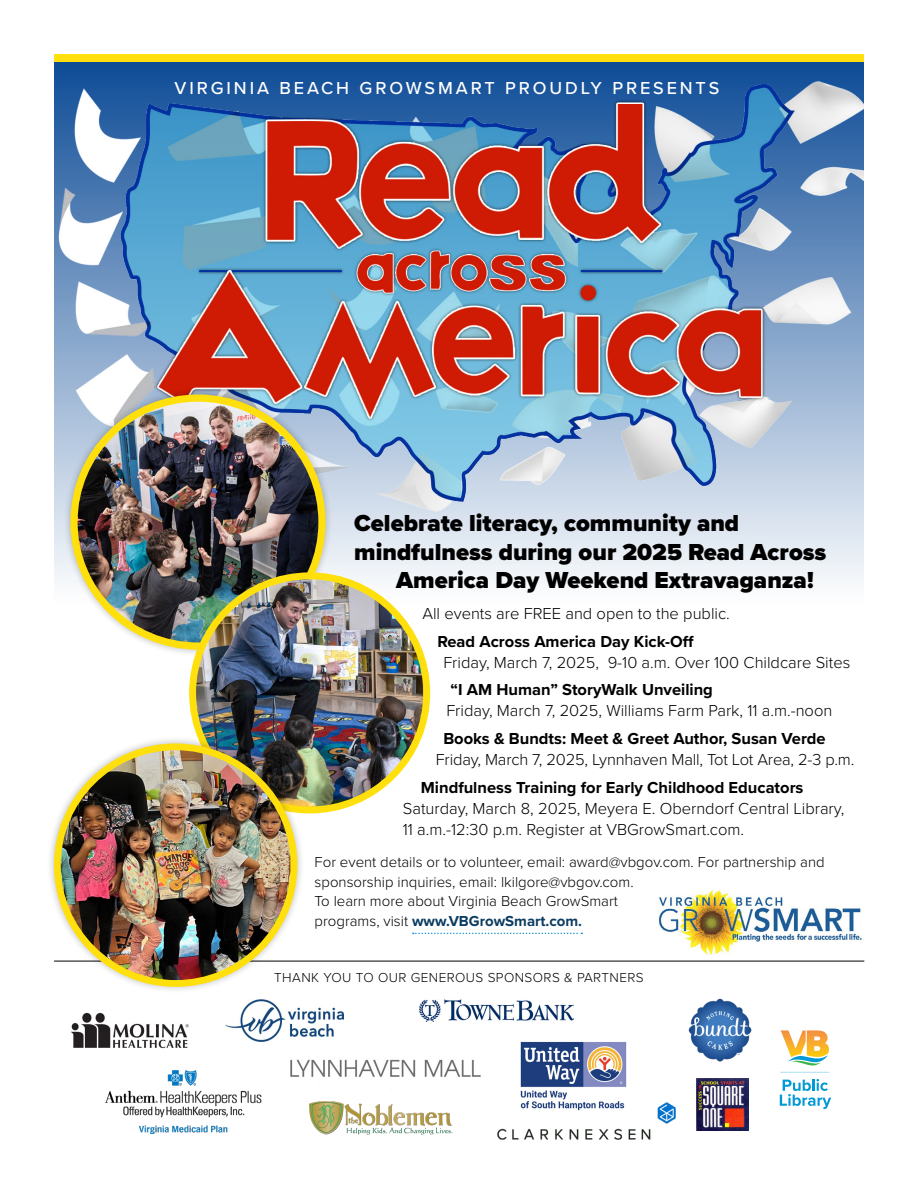
<style>
.page{position:relative;width:918px;height:1188px;background:#fff}
.page>*{position:absolute;margin:0;border:0;box-sizing:border-box;transform-origin:0 0}
.h2-_subhead{font:900 24px "Proxima Nova";color:#000}
.h1-Title{font:500 18px "Proxima Nova";letter-spacing:.16em;color:#fff}
.p-body_copy{font:300 16.5px/21px "Proxima Nova";color:#000}
.p-body_copy_bold_title{font:700 16.5px "Proxima Nova";color:#000}
.p-body_copy_-10{font:300 16.5px "Proxima Nova";letter-spacing:-.01em;color:#000}
.p-contact_stuff{font:300 15px/19.5px "Proxima Nova";color:#000}
.p-sponsors{font:300 13.5px "Proxima Nova";letter-spacing:.03em;color:#000}
.s1{font-weight:700;color:#0b3c61}
</style>
<div class="page">
<svg style="left:54px;top:62px;width:810px;height:564px"></svg>
<img style="left:54px;top:80px;width:810px;height:465px">
<div style="left:63px;top:387px;width:270px;height:270px;background:#000;opacity:.25"></div>
<img style="left:74px;top:398px;width:248px;height:245px">
<div style="left:70px;top:394px;width:256px;height:256px;border:7px solid #ffdf0c;border-radius:50%"></div>
<div style="left:54px;top:54px;width:810px;height:8px;background:#ffdf0c"></div>
<hr style="left:54px;top:961px;width:810px;height:1px;background:#000">
<img style="left:193px;top:576px;width:234px;height:234px;border-radius:117px">
<div style="left:189px;top:572px;width:241px;height:241px;border:7px solid #ffdf0c;border-radius:50%"></div>
<svg style="left:413px;top:933px;width:169px;height:1px"></svg>
<img style="left:659px;top:889px;width:203px;height:66px">
<img style="left:70px;top:1012px;width:119px;height:37px">
<img style="left:104px;top:1071px;width:158px;height:63px">
<img style="left:225px;top:1000px;width:119px;height:42px">
<img style="left:290px;top:1059px;width:191px;height:18px">
<img style="left:310px;top:1102px;width:143px;height:33px">
<img style="left:420px;top:1000px;width:153px;height:22px">
<img style="left:520px;top:1041px;width:107px;height:61px">
<img style="left:497px;top:1102px;width:179px;height:38px">
<img style="left:688px;top:998px;width:64px;height:64px">
<img style="left:697px;top:1079px;width:52px;height:52px">
<svg style="left:780px;top:1079px;width:51px;height:30px"></svg>
<svg style="left:780px;top:1030px;width:49px;height:43px"></svg>
<div style="left:47px;top:736px;width:258px;height:259px;background:#000;opacity:.25"></div>
<img style="left:57px;top:747px;width:237px;height:236px;border-radius:118px">
<div style="left:54px;top:743px;width:243px;height:244px;border:7px solid #ffdf0c;border-radius:50%"></div>
<h1 class="h1-Title" style="left:175px;top:74px;width:546px">VIRGINIA BEACH GROWSMART PROUDLY PRESENTS</h1>
<h2 class="h2-_subhead" style="left:354px;top:505px;width:387px">Celebrate literacy, community and</h2>
<h2 class="h2-_subhead" style="left:354px;top:534px;width:474px">mindfulness during our 2025 Read Across</h2>
<h2 class="h2-_subhead" style="left:396px;top:562px;width:419px">America Day Weekend Extravaganza!</h2>
<p class="p-body_copy" style="left:422px;top:602px;width:309px">All events are FREE and open to the public.</p>
<p class="p-body_copy_bold_title" style="left:437px;top:629px;width:258px">Read Across America Day Kick-Off</p>
<p class="p-body_copy" style="left:443px;top:651px;width:408px">Friday, March 7, 2025, 9-10 a.m. Over 100 Childcare Sites</p>
<p class="p-body_copy_bold_title" style="left:451px;top:678px;width:264px">“I AM Human” StoryWalk Unveiling</p>
<p class="p-body_copy" style="left:446px;top:700px;width:388px">Friday, March 7, 2025, Williams Farm Park, 11 a.m.-noon</p>
<p class="p-body_copy_bold_title" style="left:443px;top:726px;width:384px">Books &amp; Bundts: Meet &amp; Greet Author, Susan Verde</p>
<p class="p-body_copy_-10" style="left:436px;top:747px;width:420px">Friday, March 7, 2025, Lynnhaven Mall, Tot Lot Area, 2-3 p.m.</p>
<p class="p-body_copy_bold_title" style="left:421px;top:775px;width:384px">Mindfulness Training for Early Childhood Educators</p>
<p class="p-body_copy" style="left:403px;top:797px;width:443px">Saturday, March 8, 2025, Meyera E. Oberndorf Central Library,<br>11 a.m.-12:30 p.m. Register at VBGrowSmart.com.</p>
<p class="p-contact_stuff" style="left:315px;top:852px;width:512px">For event details or to volunteer, email: award@vbgov.com. For partnership and sponsorship inquiries, email: lkilgore@vbgov.com.<br>To learn more about Virginia Beach GrowSmart<br>programs, visit <span class="s1">www.VBGrowSmart.com.</span></p>
<p class="p-sponsors" style="left:274px;top:967px;width:371px">THANK YOU TO OUR GENEROUS SPONSORS &amp; PARTNERS</p>
</div>
